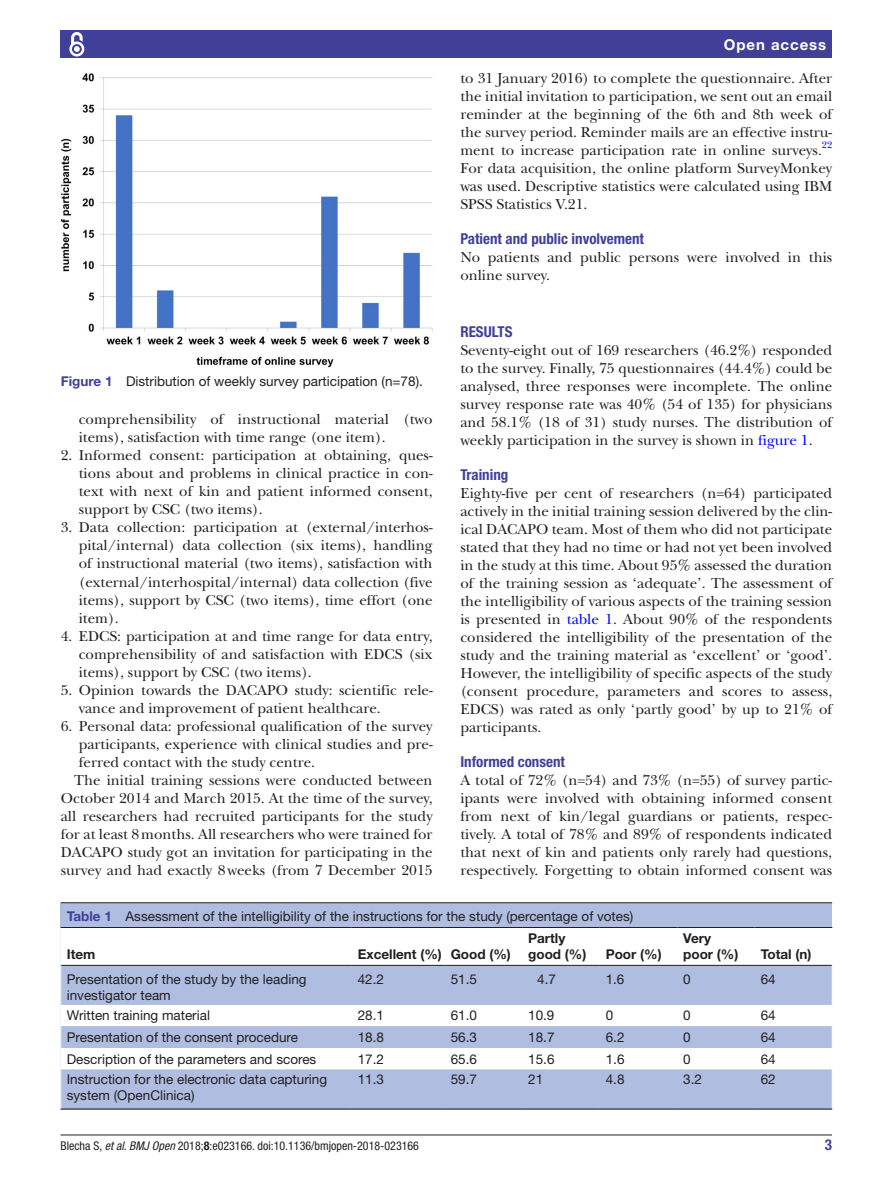
<style>
.page{position:relative;width:893px;height:1191px;background:#fff}
.page>*{position:absolute;margin:0;border:0;box-sizing:border-box;transform-origin:0 0}
.t1{font:15px/18px "New Baskerville";color:#231f20;text-align:justify}
.t2{font:700 condensed 15px "Helvetica Neue LT Std";color:#414099}
.t3{font:700 15px "Helvetica Neue LT Std";letter-spacing:.065em;color:#fff}
.t4{font:13.5px/16.2px "Helvetica Neue LT Std";color:#231f20}
.t5{font:700 13.5px/16.2px "Helvetica Neue LT Std";color:#231f20}
.t6{font:condensed 12px "Helvetica Neue LT Std";color:#231f20}
.t7{font:9.9px "New Baskerville";color:#00f}
.s1{font-weight:700;color:#414099}
.s2{color:#00f}
.s3{font-style:italic}
.s4{font-weight:700}
</style>
<div class="page">
<hr style="left:61px;top:1134px;width:771px;height:1px;background:#231f20">
<div style="left:61px;top:31px;width:771px;height:27px;background:#414099"></div>
<svg style="left:69px;top:32px;width:16px;height:25px"></svg>
<img style="left:61px;top:73px;width:372px;height:295px">
<div style="left:61px;top:903px;width:771px;height:206px;background:#afbde1"></div>
<hr style="left:61px;top:902px;width:771px;height:1px;background:#231f20">
<div style="left:61px;top:928px;width:771px;height:37px;background:#fff"></div>
<svg style="left:61px;top:966px;width:771px;height:142px"></svg>
<hr style="left:61px;top:927px;width:291px;height:1px;background:#231f20">
<hr style="left:61px;top:965px;width:291px;height:1px;background:#231f20">
<hr style="left:352px;top:927px;width:93px;height:1px;background:#231f20">
<hr style="left:352px;top:965px;width:93px;height:1px;background:#231f20">
<hr style="left:445px;top:927px;width:77px;height:1px;background:#231f20">
<hr style="left:445px;top:965px;width:77px;height:1px;background:#231f20">
<hr style="left:522px;top:927px;width:78px;height:1px;background:#231f20">
<hr style="left:522px;top:965px;width:78px;height:1px;background:#231f20">
<hr style="left:600px;top:927px;width:77px;height:1px;background:#231f20">
<hr style="left:600px;top:965px;width:77px;height:1px;background:#231f20">
<hr style="left:677px;top:927px;width:78px;height:1px;background:#231f20">
<hr style="left:677px;top:965px;width:78px;height:1px;background:#231f20">
<hr style="left:755px;top:927px;width:77px;height:1px;background:#231f20">
<hr style="left:755px;top:965px;width:77px;height:1px;background:#231f20">
<hr style="left:61px;top:1108px;width:291px;height:1px;background:#231f20">
<hr style="left:352px;top:1108px;width:93px;height:1px;background:#231f20">
<hr style="left:445px;top:1108px;width:77px;height:1px;background:#231f20">
<hr style="left:522px;top:1108px;width:78px;height:1px;background:#231f20">
<hr style="left:600px;top:1108px;width:77px;height:1px;background:#231f20">
<hr style="left:677px;top:1108px;width:78px;height:1px;background:#231f20">
<hr style="left:755px;top:1108px;width:77px;height:1px;background:#231f20">
<svg style="left:60px;top:1004px;width:1px;height:65px"></svg>
<p class="t3" style="left:724px;top:35px;width:104px">Open access</p>
<p class="t4" style="left:61px;top:372px;width:364px"><span class="s1">Figure 1</span> Distribution of weekly survey participation (n=78).</p>
<p class="t1" style="left:79px;top:411px;width:355px">comprehensibility of instructional material (two items), satisfaction with time range (one item).</p>
<p class="t1" style="left:79px;top:447px;width:355px;text-indent:-18px">2. Informed consent: participation at obtaining, ques&shy;tions about and problems in clinical practice in con&shy;text with next of kin and patient informed consent, support by CSC (two items).</p>
<p class="t1" style="left:79px;top:519px;width:355px;text-indent:-18px">3. Data collection: participation at (external/interhos&shy;pital/internal) data collection (six items), handling of instructional material (two items), satisfaction with (external/interhospital/internal) data collection (five items), support by CSC (two items), time effort (one item).</p>
<p class="t1" style="left:79px;top:627px;width:355px;text-indent:-18px">4. EDCS: participation at and time range for data entry, comprehensibility of and satisfaction with EDCS (six items), support by CSC (two items).</p>
<p class="t1" style="left:79px;top:681px;width:355px;text-indent:-18px">5. Opinion towards the DACAPO study: scientific rele&shy;vance and improvement of patient healthcare.</p>
<p class="t1" style="left:61px;top:717px;width:373px">6. Personal data: professional qualification of the survey</p>
<p class="t1" style="left:79px;top:735px;width:355px">participants, experience with clinical studies and pre-</p>
<p class="t1" style="left:79px;top:753px;width:238px">ferred contact with the study centre.</p>
<p class="t1" style="left:74px;top:771px;width:360px">The initial training sessions were conducted between</p>
<p class="t1" style="left:61px;top:789px;width:373px">October 2014 and March 2015. At the time of the survey,</p>
<p class="t1" style="left:61px;top:807px;width:373px">all researchers had recruited participants for the study</p>
<p class="t1" style="left:61px;top:825px;width:373px">for at least 8months. All researchers who were trained for</p>
<p class="t1" style="left:61px;top:843px;width:373px">DACAPO study got an invitation for participating in the</p>
<p class="t1" style="left:61px;top:861px;width:373px">survey and had exactly 8weeks (from 7 December 2015</p>
<p class="t1" style="left:460px;top:69px;width:373px">to 31 January 2016) to complete the questionnaire. After the initial invitation to participation, we sent out an email reminder at the beginning of the 6th and 8th week of the survey period. Reminder mails are an effective instru&shy;ment to increase participation rate in online surveys.</p>
<p class="t7" style="left:822px;top:139px;width:12px">22</p>
<p class="t1" style="left:460px;top:159px;width:373px">For data acquisition, the online platform SurveyMonkey was used. Descriptive statistics were calculated using IBM SPSS Statistics V.21.</p>
<p class="t2" style="left:460px;top:229px;width:185px">Patient and public involvement</p>
<p class="t1" style="left:460px;top:248px;width:373px">No patients and public persons were involved in this online survey.</p>
<p class="t2" style="left:460px;top:323px;width:54px">Results</p>
<p class="t1" style="left:460px;top:342px;width:373px">Seventy-eight out of 169 researchers (46.2%) responded to the survey. Finally, 75 questionnaires (44.4%) could be analysed, three responses were incomplete. The online survey response rate was 40% (54 of 135) for physicians and 58.1% (18 of 31) study nurses. The distribution of weekly participation in the survey is shown in <span class="s2">figure 1</span>.</p>
<p class="t2" style="left:460px;top:465px;width:50px">Training</p>
<p class="t1" style="left:460px;top:484px;width:373px">Eighty-five per cent of researchers (n=64) participated actively in the initial training session delivered by the clin&shy;ical DACAPO team. Most of them who did not participate stated that they had no time or had not yet been involved in the study at this time. About 95% assessed the duration of the training session as ‘adequate’. The assessment of the intelligibility of various aspects of the training session is presented in <span class="s2">table 1</span>. About 90% of the respondents considered the intelligibility of the presentation of the study and the training material as ‘excellent’ or ‘good’.<br>However, the intelligibility of specific aspects of the study (consent procedure, parameters and scores to assess, EDCS) was rated as only ‘partly good’ by up to 21% of participants.</p>
<p class="t2" style="left:460px;top:752px;width:106px">Informed consent</p>
<p class="t1" style="left:460px;top:771px;width:373px">A total of 72% (n=54) and 73% (n=55) of survey partic&shy;ipants were involved with obtaining informed consent from next of kin/legal guardians or patients, respec&shy;tively. A total of 78% and 89% of respondents indicated that next of kin and patients only rarely had questions, respectively. Forgetting to obtain informed consent was</p>
<p class="t4" style="left:67px;top:908px;width:568px"><span class="s1">Table 1</span> Assessment of the intelligibility of the instructions for the study (percentage of votes)</p>
<p class="t5" style="left:67px;top:946px;width:30px">Item</p>
<p class="t5" style="left:358px;top:946px;width:155px">Excellent (%) Good (%)</p>
<p class="t5" style="left:528px;top:930px;width:60px">Partly good (%)</p>
<p class="t5" style="left:606px;top:946px;width:57px">Poor (%)</p>
<p class="t5" style="left:683px;top:930px;width:57px">Very poor (%)</p>
<p class="t5" style="left:761px;top:946px;width:52px">Total (n)</p>
<p class="t4" style="left:67px;top:971px;width:241px">Presentation of the study by the leading investigator team</p>
<p class="t4" style="left:358px;top:971px;width:28px">42.2</p>
<p class="t4" style="left:451px;top:971px;width:28px">51.5</p>
<p class="t4" style="left:537px;top:971px;width:20px">4.7</p>
<p class="t4" style="left:606px;top:971px;width:20px">1.6</p>
<p class="t4" style="left:683px;top:971px;width:9px">0</p>
<p class="t4" style="left:761px;top:971px;width:17px">64</p>
<p class="t4" style="left:67px;top:1007px;width:145px">Written training material</p>
<p class="t4" style="left:358px;top:1007px;width:28px">28.1</p>
<p class="t4" style="left:451px;top:1007px;width:28px">61.0</p>
<p class="t4" style="left:528px;top:1007px;width:28px">10.9</p>
<p class="t4" style="left:606px;top:1007px;width:9px">0</p>
<p class="t4" style="left:683px;top:1007px;width:9px">0</p>
<p class="t4" style="left:761px;top:1007px;width:17px">64</p>
<p class="t4" style="left:67px;top:1029px;width:233px">Presentation of the consent procedure</p>
<p class="t4" style="left:358px;top:1029px;width:28px">18.8</p>
<p class="t4" style="left:451px;top:1029px;width:28px">56.3</p>
<p class="t4" style="left:528px;top:1029px;width:28px">18.7</p>
<p class="t4" style="left:606px;top:1029px;width:20px">6.2</p>
<p class="t4" style="left:683px;top:1029px;width:9px">0</p>
<p class="t4" style="left:761px;top:1029px;width:17px">64</p>
<p class="t4" style="left:67px;top:1050px;width:251px">Description of the parameters and scores</p>
<p class="t4" style="left:358px;top:1050px;width:28px">17.2</p>
<p class="t4" style="left:451px;top:1050px;width:28px">65.6</p>
<p class="t4" style="left:528px;top:1050px;width:28px">15.6</p>
<p class="t4" style="left:606px;top:1050px;width:20px">1.6</p>
<p class="t4" style="left:683px;top:1050px;width:9px">0</p>
<p class="t4" style="left:761px;top:1050px;width:17px">64</p>
<p class="t4" style="left:67px;top:1070px;width:262px">Instruction for the electronic data capturing system (OpenClinica)</p>
<p class="t4" style="left:358px;top:1070px;width:28px">11.3</p>
<p class="t4" style="left:451px;top:1070px;width:28px">59.7</p>
<p class="t4" style="left:528px;top:1070px;width:17px">21</p>
<p class="t4" style="left:606px;top:1070px;width:20px">4.8</p>
<p class="t4" style="left:683px;top:1070px;width:20px">3.2</p>
<p class="t4" style="left:761px;top:1070px;width:17px">62</p>
<p class="t6" style="left:61px;top:1138px;width:360px">Blecha S, <span class="s3">et al</span>. <span class="s3">BMJ Open</span> 2018;<span class="s4">8</span>:e023166. doi:10.1136/bmjopen-2018-023166</p>
<p class="t2" style="left:825px;top:1135px;width:9px">3</p>
</div>
